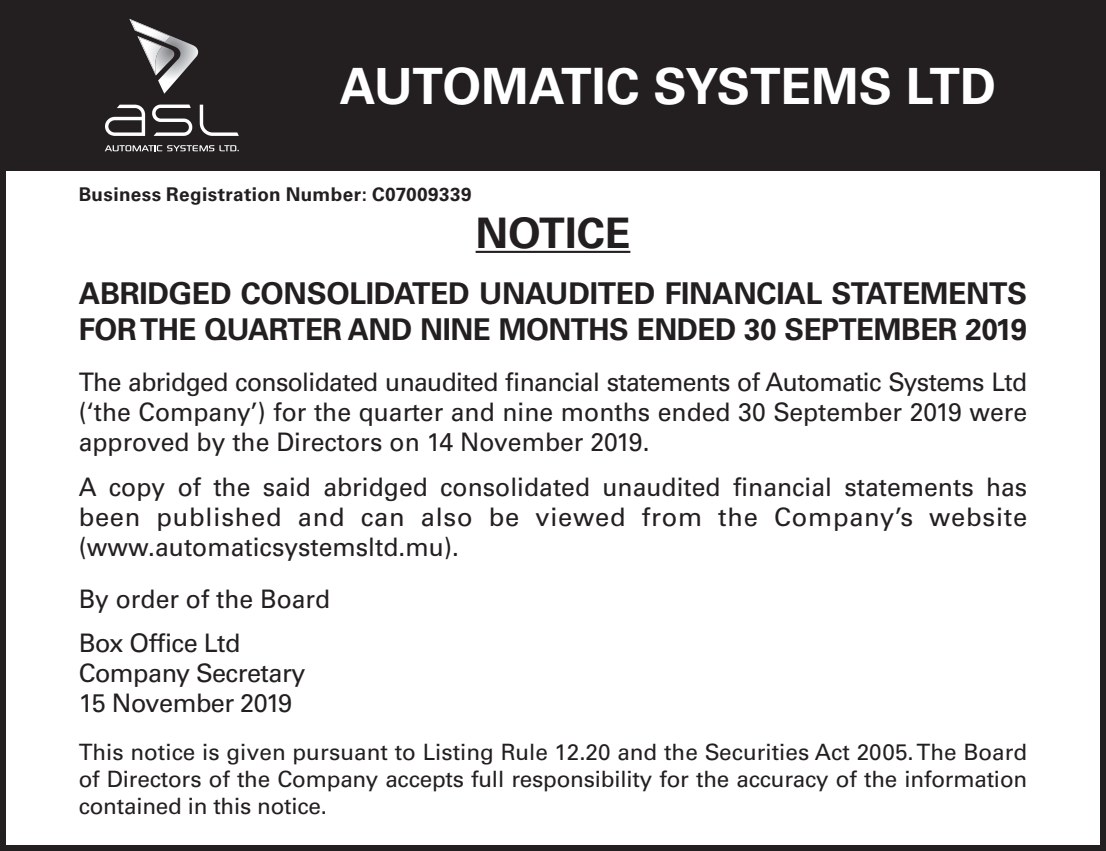
<style>
.page{position:relative;width:1106px;height:851px;background:#fff}
.page>*{position:absolute;margin:0;border:0;box-sizing:border-box;transform-origin:0 0}
.t1{font:700 49.8px "Univers";color:#fff}
.t2{font:700 42px "Univers";color:#231f20}
.t3{font:700 30px/36px "Univers";letter-spacing:-.015em;color:#231f20}
.t4{font:25.5px/30px "Univers";color:#231f20;text-align:justify}
.t5{font:25.5px/30px "Univers";letter-spacing:-.02em;color:#231f20}
.t6{font:22.5px/27px "Univers";letter-spacing:-.01em;color:#231f20;text-align:justify}
.t7{font:700 18.9px "Univers";letter-spacing:.02em;color:#231f20}
</style>
<div class="page">
<hr style="left:475px;top:251px;width:155px;height:2px;background:#231f20">
<div style="left:0;top:0;width:1106px;height:170px;background:#231f20"></div>
<svg style="left:129px;top:19px;width:70px;height:75px"></svg>
<img style="left:131px;top:20px;width:40px;height:22px">
<img style="left:139px;top:37px;width:23px;height:38px">
<svg style="left:105px;top:105px;width:40px;height:31px"></svg>
<svg style="left:200px;top:105px;width:39px;height:31px"></svg>
<svg style="left:152px;top:104px;width:40px;height:32px"></svg>
<svg style="left:105px;top:145px;width:134px;height:6px"></svg>
<div style="left:0;top:0;width:1106px;height:850px;border:6px solid #231f20"></div>
<h1 class="t1" style="left:340px;top:57px;width:658px">AUTOMATIC SYSTEMS LTD</h1>
<p class="t7" style="left:79px;top:183px;width:394px">Business Registration Number: C07009339</p>
<h2 class="t2" style="left:475px;top:208px;width:156px">NOTICE</h2>
<p class="t3" style="left:79px;top:275px;width:950px">ABRIDGED CONSOLIDATED UNAUDITED FINANCIAL STATEMENTS<br>FOR THE QUARTER AND NINE MONTHS ENDED 30 SEPTEMBER 2019</p>
<p class="t4" style="left:79px;top:367px;width:950px">The abridged consolidated unaudited financial statements of Automatic Systems Ltd (‘the Company’) for the quarter and nine months ended 30 September 2019 were approved by the Directors on 14 November 2019.</p>
<p class="t4" style="left:79px;top:471px;width:950px">A copy of the said abridged consolidated unaudited financial statements has been published and can also be viewed from the Company’s website (www.automaticsystemsltd.mu).</p>
<p class="t4" style="left:79px;top:576px;width:253px;line-height:44.4px">By order of the Board<br>Box Office Ltd</p>
<p class="t5" style="left:79px;top:658px;width:228px">Company Secretary<br>15 November 2019</p>
<p class="t6" style="left:79px;top:738px;width:950px">This notice is given pursuant to Listing Rule 12.20 and the Securities Act 2005. The Board of Directors of the Company accepts full responsibility for the accuracy of the information contained in this notice.</p>
</div>
